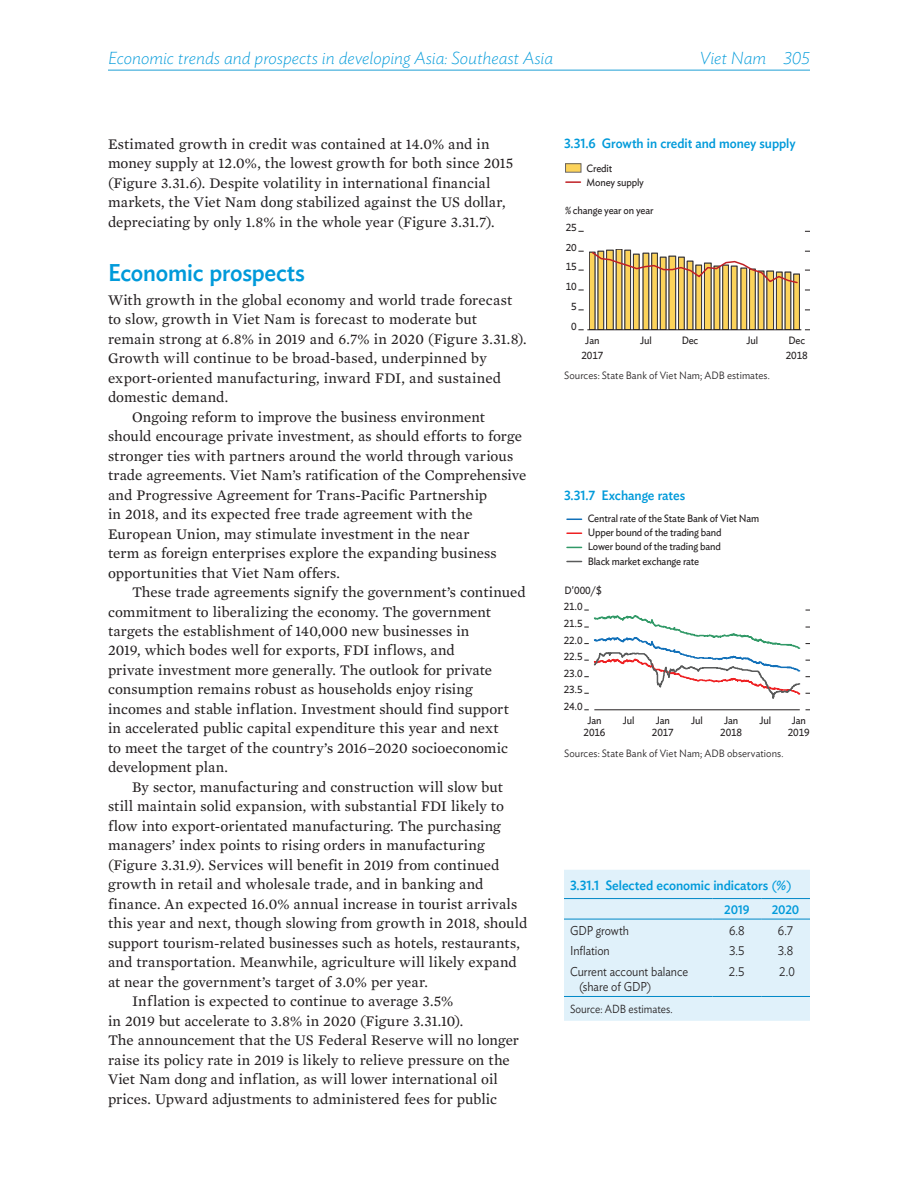
<style>
.page{position:relative;width:918px;height:1188px;background:#fff}
.page>*{position:absolute;margin:0;border:0;box-sizing:border-box;transform-origin:0 0}
.t1{font:500 24px "Ideal Sans";letter-spacing:-.01em;color:#009ada;scale:.95 1}
.t2{font:italic 200 17.25px "Ideal Sans";color:#009ada}
.t3{font:15px/19.5px "Mercury Text G2";letter-spacing:.005em;color:#231f20}
.t4{font:500 13.5px "Ideal Sans";letter-spacing:-.005em;color:#009ada;scale:.95 1}
.t5{font:300 12.75px/15.3px "Ideal Sans";letter-spacing:-.005em;color:#231f20;scale:.9 1}
.t6{font:500 12.6px "Ideal Sans";letter-spacing:-.02em;color:#009ada;scale:.95 1}
.t7{font:300 11.7px "Ideal Sans";color:#231f20;scale:.9 1}
.t8{font:10.5px/16.6px "Ideal Sans";letter-spacing:-.015em;color:#231f20;text-align:center;scale:.95 1}
.t9{font:300 10.5px "Ideal Sans";letter-spacing:.01em;color:#231f20;scale:.95 1}
.t10{font:10.2px "Ideal Sans";color:#231f20}
.s1{font-weight:400}
</style>
<div class="page">
<hr style="left:108px;top:70px;width:702px;height:1px;background:#1fa0d5">
<div style="left:564px;top:870px;width:246px;height:151px;background:#e0f1fa"></div>
<hr style="left:564px;top:898px;width:148px;height:1px;background:#0088c7">
<hr style="left:712px;top:898px;width:49px;height:1px;background:#0088c7">
<hr style="left:761px;top:898px;width:49px;height:1px;background:#0088c7">
<hr style="left:564px;top:919px;width:148px;height:1px;background:#0088c7">
<hr style="left:712px;top:919px;width:49px;height:1px;background:#0088c7">
<hr style="left:761px;top:919px;width:49px;height:1px;background:#0088c7">
<hr style="left:564px;top:996px;width:148px;height:1px;background:#0088c7">
<hr style="left:712px;top:996px;width:49px;height:1px;background:#0088c7">
<hr style="left:761px;top:996px;width:49px;height:1px;background:#0088c7">
<svg style="left:578px;top:249px;width:232px;height:82px"></svg>
<svg style="left:566px;top:181px;width:14px;height:2px"></svg>
<div style="left:566px;top:164px;width:15px;height:8px;background:#fcd35a"></div>
<svg style="left:584px;top:609px;width:226px;height:102px"></svg>
<svg style="left:567px;top:547px;width:15px;height:1px"></svg>
<svg style="left:567px;top:532px;width:15px;height:2px"></svg>
<svg style="left:567px;top:519px;width:15px;height:1px"></svg>
<svg style="left:567px;top:561px;width:15px;height:1px"></svg>
<p class="t2" style="left:108px;top:44px;width:447px">Economic trends and prospects in developing Asia: Southeast Asia</p>
<p class="t2" style="left:700px;top:44px;width:112px">Viet Nam 305</p>
<p class="t3" style="left:108px;top:133px;width:407px">Estimated growth in credit was contained at 14.0% and in money supply at 12.0%, the lowest growth for both since 2015 (Figure 3.31.6). Despite volatility in international financial markets, the Viet Nam dong stabilized against the US dollar, depreciating by only 1.8% in the whole year (Figure 3.31.7).</p>
<h1 class="t1" style="left:108px;top:254px;width:209px">Economic prospects</h1>
<p class="t3" style="left:108px;top:289px;width:406px">With growth in the global economy and world trade forecast</p>
<p class="t3" style="left:108px;top:308px;width:370px">to slow, growth in Viet Nam is forecast to moderate but</p>
<p class="t3" style="left:108px;top:328px;width:420px">remain strong at 6.8% in 2019 and 6.7% in 2020 (Figure 3.31.8).</p>
<p class="t3" style="left:108px;top:347px;width:380px">Growth will continue to be broad-based, underpinned by</p>
<p class="t3" style="left:108px;top:367px;width:395px">export-oriented manufacturing, inward FDI, and sustained</p>
<p class="t3" style="left:108px;top:386px;width:122px">domestic demand.</p>
<p class="t3" style="left:132px;top:406px;width:354px">Ongoing reform to improve the business environment</p>
<p class="t3" style="left:108px;top:425px;width:416px">should encourage private investment, as should efforts to forge</p>
<p class="t3" style="left:108px;top:445px;width:407px">stronger ties with partners around the world through various</p>
<p class="t3" style="left:108px;top:464px;width:420px">trade agreements. Viet Nam’s ratification of the Comprehensive</p>
<p class="t3" style="left:108px;top:484px;width:381px">and Progressive Agreement for Trans-Pacific Partnership</p>
<p class="t3" style="left:108px;top:503px;width:366px">in 2018, and its expected free trade agreement with the</p>
<p class="t3" style="left:108px;top:523px;width:363px">European Union, may stimulate investment in the near</p>
<p class="t3" style="left:108px;top:542px;width:390px">term as foreign enterprises explore the expanding business</p>
<p class="t3" style="left:108px;top:562px;width:233px">opportunities that Viet Nam offers.</p>
<p class="t3" style="left:132px;top:581px;width:395px">These trade agreements signify the government’s continued</p>
<p class="t3" style="left:108px;top:601px;width:384px">commitment to liberalizing the economy. The government</p>
<p class="t3" style="left:108px;top:620px;width:363px">targets the establishment of 140,000 new businesses in</p>
<p class="t3" style="left:108px;top:640px;width:348px">2019, which bodes well for exports, FDI inflows, and</p>
<p class="t3" style="left:108px;top:659px;width:386px">private investment more generally. The outlook for private</p>
<p class="t3" style="left:108px;top:679px;width:366px">consumption remains robust as households enjoy rising</p>
<p class="t3" style="left:108px;top:698px;width:402px">incomes and stable inflation. Investment should find support</p>
<p class="t3" style="left:108px;top:718px;width:392px">in accelerated public capital expenditure this year and next</p>
<p class="t3" style="left:108px;top:737px;width:402px">to meet the target of the country’s 2016–2020 socioeconomic</p>
<p class="t3" style="left:108px;top:757px;width:121px">development plan.</p>
<p class="t3" style="left:132px;top:776px;width:372px">By sector, manufacturing and construction will slow but</p>
<p class="t3" style="left:108px;top:796px;width:397px">still maintain solid expansion, with substantial FDI likely to</p>
<p class="t3" style="left:108px;top:815px;width:394px">flow into export-orientated manufacturing. The purchasing</p>
<p class="t3" style="left:108px;top:835px;width:378px">managers’ index points to rising orders in manufacturing</p>
<p class="t3" style="left:108px;top:854px;width:393px">(Figure 3.31.9). Services will benefit in 2019 from continued</p>
<p class="t3" style="left:108px;top:874px;width:377px">growth in retail and wholesale trade, and in banking and</p>
<p class="t3" style="left:108px;top:893px;width:411px">finance. An expected 16.0% annual increase in tourist arrivals</p>
<p class="t3" style="left:108px;top:913px;width:421px">this year and next, though slowing from growth in 2018, should</p>
<p class="t3" style="left:108px;top:932px;width:413px">support tourism-related businesses such as hotels, restaurants,</p>
<p class="t3" style="left:108px;top:952px;width:410px">and transportation. Meanwhile, agriculture will likely expand</p>
<p class="t3" style="left:108px;top:971px;width:321px">at near the government’s target of 3.0% per year.</p>
<p class="t3" style="left:132px;top:991px;width:323px">Inflation is expected to continue to average 3.5%</p>
<p class="t3" style="left:108px;top:1010px;width:357px">in 2019 but accelerate to 3.8% in 2020 (Figure 3.31.10).</p>
<p class="t3" style="left:108px;top:1030px;width:413px">The announcement that the US Federal Reserve will no longer</p>
<p class="t3" style="left:108px;top:1049px;width:403px">raise its policy rate in 2019 is likely to relieve pressure on the</p>
<p class="t3" style="left:108px;top:1069px;width:391px">Viet Nam dong and inflation, as will lower international oil</p>
<p class="t3" style="left:108px;top:1088px;width:391px">prices. Upward adjustments to administered fees for public</p>
<p class="t4" style="left:564px;top:133px;width:245px">3.31.6 Growth in credit and money supply</p>
<p class="t8" style="left:587px;top:160px;width:62px;line-height:14.1px;text-align:left">Credit<br>Money supply</p>
<p class="t8" style="left:566px;top:202px;width:94px">% change year on year</p>
<p class="t8" style="left:566px;top:219px;width:13px">25</p>
<p class="t10" style="left:566px;top:240px;width:13px">20</p>
<p class="t8" style="left:566px;top:257px;width:13px">15</p>
<p class="t8" style="left:566px;top:278px;width:13px">10</p>
<p class="t8" style="left:571px;top:297px;width:7px">5</p>
<p class="t8" style="left:571px;top:317px;width:7px">0</p>
<p class="t8" style="left:585px;top:332px;width:16px">Jan</p>
<p class="t8" style="left:640px;top:332px;width:14px">Jul</p>
<p class="t8" style="left:682px;top:332px;width:19px">Dec</p>
<p class="t8" style="left:747px;top:332px;width:14px">Jul</p>
<p class="t8" style="left:786px;top:333px;width:25px;line-height:14.2px;text-align:left">Dec<br>2018</p>
<p class="t8" style="left:581px;top:346px;width:25px">2017</p>
<p class="t9" style="left:564px;top:368px;width:218px">Sources: State Bank of Viet Nam; ADB estimates.</p>
<p class="t4" style="left:564px;top:484px;width:129px">3.31.7 Exchange rates</p>
<p class="t8" style="left:588px;top:510px;width:182px">Central rate of the State Bank of Viet Nam</p>
<p class="t8" style="left:588px;top:552px;width:119px">Black market exchange rate</p>
<p class="t8" style="left:588px;top:524px;width:142px">Upper bound of the trading band</p>
<p class="t8" style="left:588px;top:538px;width:142px">Lower bound of the trading band</p>
<p class="t8" style="left:565px;top:581px;width:41px">D'000/$</p>
<p class="t8" style="left:564px;top:597px;width:22px;text-align:justify">21.0<br>21.5<br>22.0<br>22.5<br>23.0<br>23.5<br>24.0</p>
<p class="t8" style="left:623px;top:711px;width:14px">Jul</p>
<p class="t8" style="left:691px;top:711px;width:14px">Jul</p>
<p class="t8" style="left:760px;top:711px;width:14px">Jul</p>
<p class="t9" style="left:564px;top:746px;width:233px">Sources: State Bank of Viet Nam; ADB observations.</p>
<p class="t8" style="left:652px;top:713px;width:25px;line-height:12.6px">Jan<br>2017</p>
<p class="t8" style="left:720px;top:713px;width:25px;line-height:12.6px">Jan<br>2018</p>
<p class="t8" style="left:788px;top:713px;width:25px;line-height:12.6px">Jan<br>2019</p>
<p class="t8" style="left:584px;top:713px;width:25px;line-height:12.6px">Jan<br>2016</p>
<p class="t4" style="left:570px;top:874px;width:235px">3.31.1 Selected economic indicators <span class="s1">(%)</span></p>
<p class="t6" style="left:724px;top:900px;width:28px">2019</p>
<p class="t6" style="left:772px;top:900px;width:31px">2020</p>
<p class="t5" style="left:570px;top:921px;width:67px">GDP growth</p>
<p class="t5" style="left:729px;top:921px;width:19px">6.8</p>
<p class="t5" style="left:778px;top:921px;width:19px">6.7</p>
<p class="t5" style="left:570px;top:942px;width:46px">Inflation</p>
<p class="t5" style="left:729px;top:942px;width:19px">3.5</p>
<p class="t5" style="left:778px;top:942px;width:19px">3.8</p>
<p class="t5" style="left:579px;top:963px;width:123px;text-indent:-9px">Current account balance (share of GDP)</p>
<p class="t5" style="left:729px;top:963px;width:19px">2.5</p>
<p class="t5" style="left:779px;top:963px;width:19px">2.0</p>
<p class="t7" style="left:570px;top:1000px;width:116px">Source: ADB estimates.</p>
</div>
